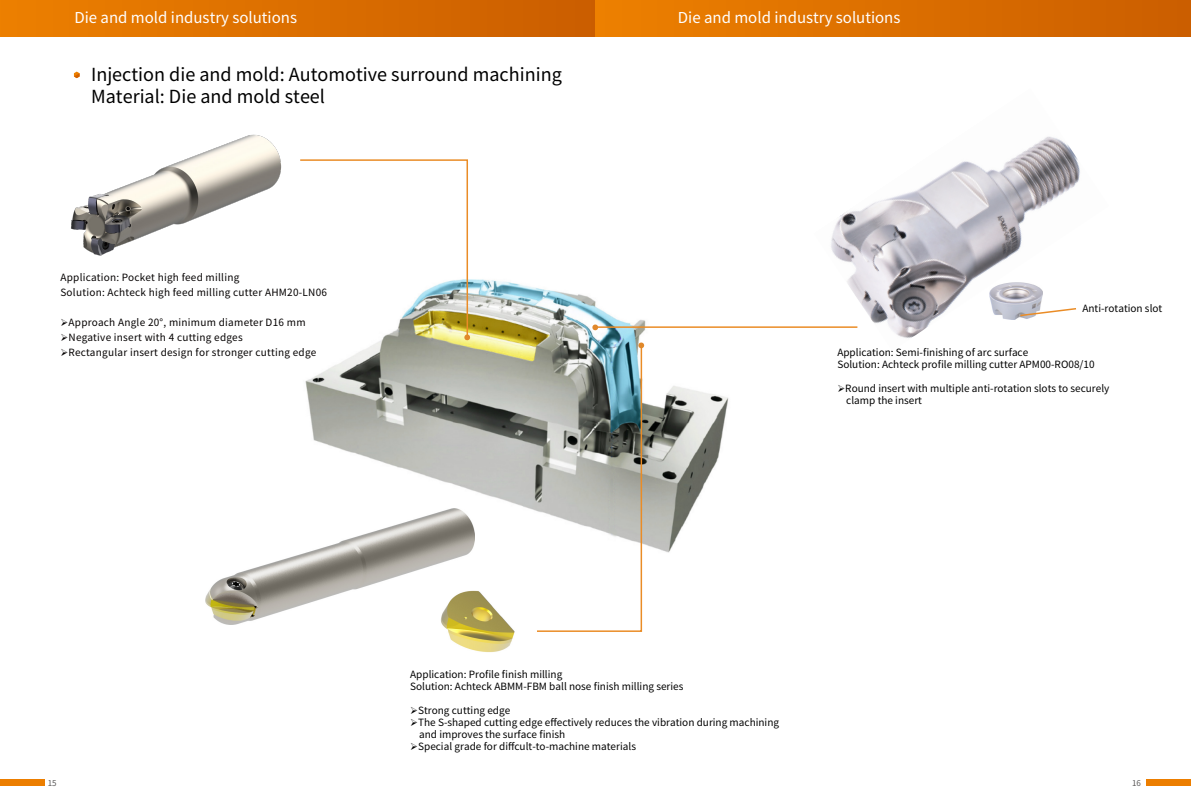
<style>
.page{position:relative;width:1191px;height:808px;background:#fff}
.page>*{position:absolute;margin:0;border:0;box-sizing:border-box;transform-origin:0 0}
.t1{font:18px/21.6px "Source Han Sans CN";color:#000}
.t2{font:15px "Source Han Sans CN";color:#fff}
.t3{font:10px/12px "Source Han Sans CN";color:#000}
.t4{font:10px/15px "Source Han Sans CN";letter-spacing:.025em;color:#040000}
.t5{font:8px "Source Han Sans CN";color:#595757}
</style>
<div class="page">
<img style="left:305px;top:279px;width:424px;height:274px">
<div style="left:0;top:0;width:595px;height:37px;background:linear-gradient(to right,#ed8000,#ca5d00)"></div>
<div style="left:595px;top:0;width:596px;height:37px;background:linear-gradient(to right,#ed8000,#cb5e00)"></div>
<svg style="left:74px;top:72px;width:6px;height:6px"></svg>
<div style="left:0;top:779px;width:44px;height:7px;background:#ec7e00"></div>
<div style="left:1146px;top:779px;width:45px;height:7px;background:#ec7e00"></div>
<hr style="left:594px;top:326px;width:263px;height:2px;background:#ea8c26">
<img style="left:813px;top:136px;width:267px;height:202px">
<svg style="left:1018px;top:307px;width:59px;height:10px"></svg>
<img style="left:205px;top:508px;width:269px;height:116px">
<img style="left:433px;top:587px;width:82px;height:66px">
<svg style="left:535px;top:342px;width:109px;height:290px"></svg>
<svg style="left:592px;top:324px;width:6px;height:7px"></svg>
<svg style="left:302px;top:159px;width:168px;height:182px"></svg>
<img style="left:71px;top:134px;width:231px;height:122px">
<h2 class="t2" style="left:74px;top:9px;width:224px">Die and mold industry solutions</h2>
<h2 class="t2" style="left:678px;top:9px;width:224px">Die and mold industry solutions</h2>
<h1 class="t1" style="left:91px;top:64px;width:472px">Injection die and mold: Automotive surround machining<br>Material: Die and mold steel</h1>
<p class="t4" style="left:60px;top:270px;width:268px">Application: Pocket high feed milling<br>Solution: Achteck high feed milling cutter AHM20-LN06</p>
<p class="t4" style="left:60px;top:315px;width:247px">➢Approach Angle 20°, minimum diameter D16 mm</p>
<p class="t4" style="left:60px;top:330px;width:184px">➢Negative insert with 4 cutting edges</p>
<p class="t4" style="left:60px;top:345px;width:257px">➢Rectangular insert design for stronger cutting edge</p>
<p class="t3" style="left:1082px;top:302px;width:81px">Anti-rotation slot</p>
<p class="t3" style="left:837px;top:346px;width:259px">Application: Semi-finishing of arc surface<br>Solution: Achteck profile milling cutter APM00-RO08/10</p>
<p class="t3" style="left:846px;top:382px;width:264px;text-indent:-9px">➢Round insert with multiple anti-rotation slots to securely clamp the insert</p>
<p class="t3" style="left:410px;top:668px;width:275px">Application: Profile finish milling<br>Solution: Achteck ABMM-FBM ball nose finish milling series</p>
<p class="t3" style="left:410px;top:704px;width:102px">➢Strong cutting edge</p>
<p class="t3" style="left:419px;top:716px;width:361px;text-indent:-9px">➢The S-shaped cutting edge effectively reduces the vibration during machining and improves the surface finish</p>
<p class="t3" style="left:410px;top:740px;width:227px">➢Special grade for diffcult-to-machine materials</p>
<p class="t5" style="left:48px;top:778px;width:10px">15</p>
<p class="t5" style="left:1132px;top:778px;width:10px">16</p>
</div>
